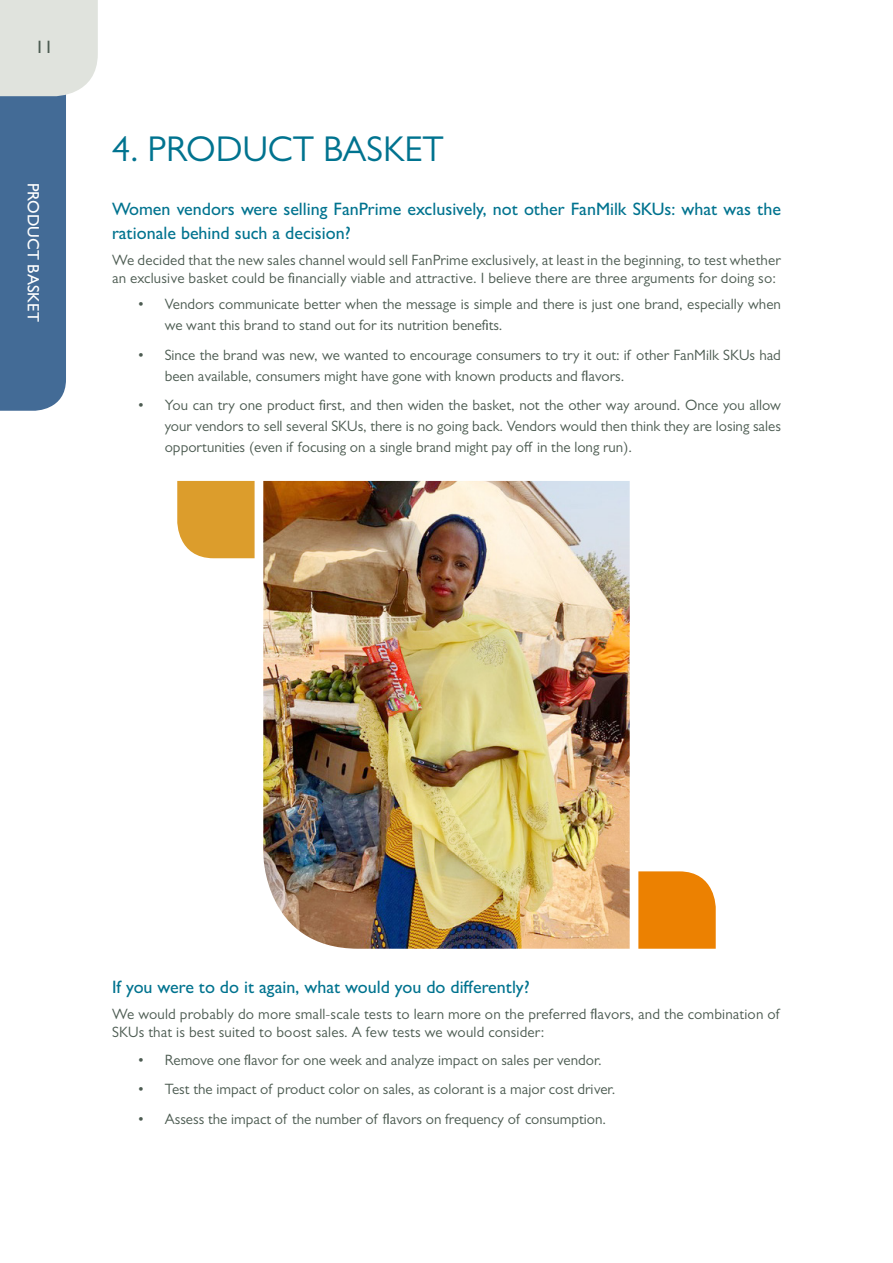
<style>
.page{position:relative;width:893px;height:1263px;background:#fff}
.page>*{position:absolute;margin:0;border:0;box-sizing:border-box;transform-origin:0 0}
.t1{font:36px "Gill Sans";color:#00738f}
.t2{font:500 18px/24px "Gill Sans";color:#00738f}
.t3{font:500 18px "Gill Sans";color:#4d5c52}
.t4{font:500 16.5px "Gill Sans";color:#fff}
.t5{font:15px/21px "Gill Sans";color:#4d5c52}
</style>
<div class="page">
<img style="left:263px;top:481px;width:367px;height:468px">
<svg style="left:0;top:0;width:98px;height:411px"></svg>
<svg style="left:638px;top:871px;width:78px;height:78px"></svg>
<div style="left:177px;top:481px;width:78px;height:77px;background:#dc9d2c"></div>
<p class="t3" style="left:35px;top:36px;width:20px">11</p>
<p class="t4" style="left:43px;top:183px;width:139px;rotate:90deg">PRODUCT BASKET</p>
<h1 class="t1" style="left:112px;top:128px;width:80px">4. Product</h1>
<h1 class="t1" style="left:323px;top:128px;width:21px">basket</h1>
<p class="t2" style="left:112px;top:197px;width:670px">Women vendors were selling FanPrime exclusively, not other FanMilk SKUs: what was the rationale behind such a decision?</p>
<p class="t5" style="left:112px;top:251px;width:670px;line-height:18px">We decided that the new sales channel would sell FanPrime exclusively, at least in the beginning, to test whether an exclusive basket could be financially viable and attractive. I believe there are three arguments for doing so:</p>
<p class="t5" style="left:165px;top:294px;width:618px;text-indent:-27px">• Vendors communicate better when the message is simple and there is just one brand, especially when we want this brand to stand out for its nutrition benefits.</p>
<p class="t5" style="left:165px;top:344px;width:618px;text-indent:-27px">• Since the brand was new, we wanted to encourage consumers to try it out: if other FanMilk SKUs had been available, consumers might have gone with known products and flavors.</p>
<p class="t5" style="left:165px;top:395px;width:618px;text-align:justify;text-indent:-27px">• You can try one product first, and then widen the basket, not the other way around. Once you allow your vendors to sell several SKUs, there is no going back. Vendors would then think they are losing sales opportunities (even if focusing on a single brand might pay off in the long run).</p>
<p class="t2" style="left:112px;top:974px;width:419px">If you were to do it again, what would you do differently?</p>
<p class="t5" style="left:112px;top:1005px;width:669px;line-height:18px">We would probably do more small-scale tests to learn more on the preferred flavors, and the combination of<br>SKUs that is best suited to boost sales. A few tests we would consider:</p>
<p class="t5" style="left:138px;top:1049px;width:466px">• Remove one flavor for one week and analyze impact on sales per vendor.</p>
<p class="t5" style="left:138px;top:1079px;width:479px">• Test the impact of product color on sales, as colorant is a major cost driver.</p>
<p class="t5" style="left:138px;top:1108px;width:470px">• Assess the impact of the number of flavors on frequency of consumption.</p>
</div>
